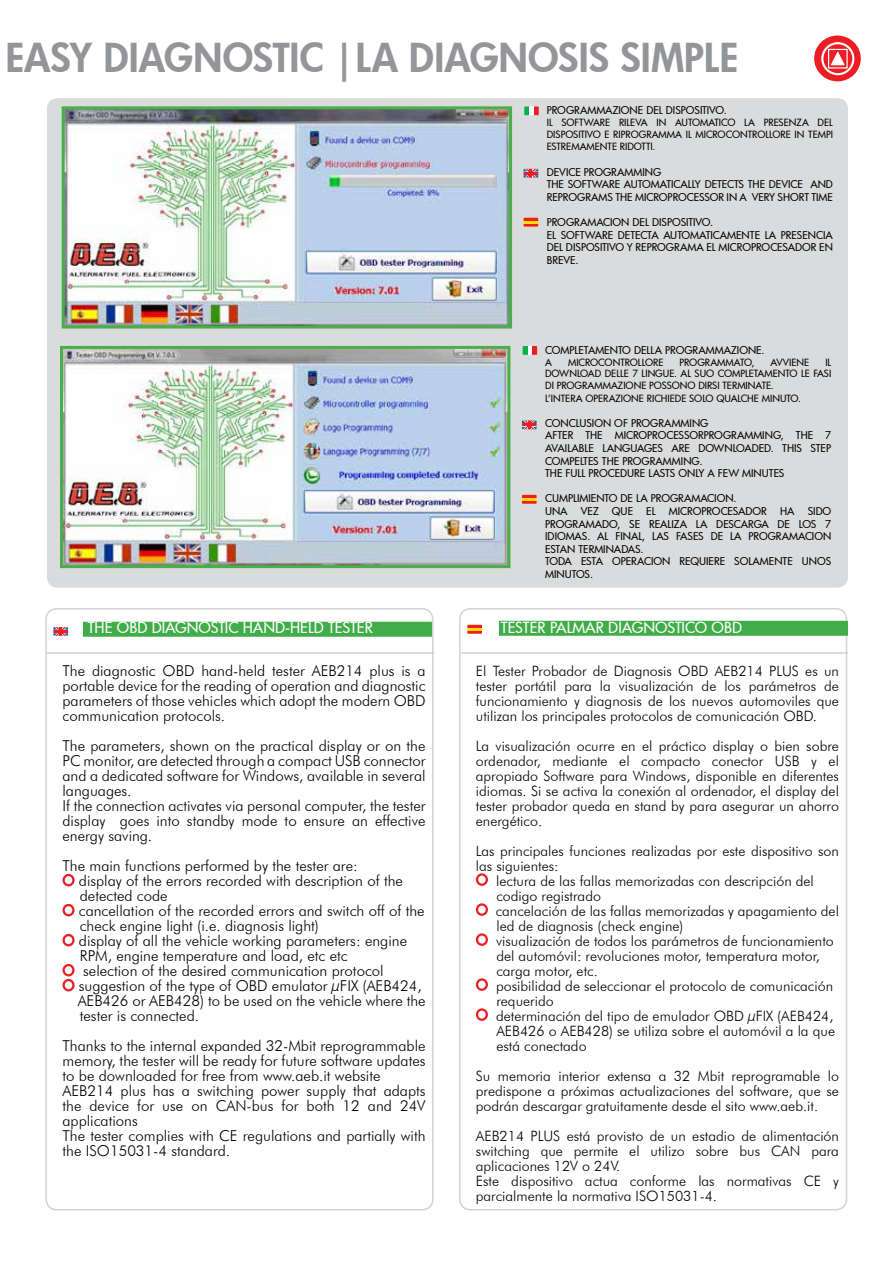
<style>
.page{position:relative;width:893px;height:1263px;background:#fff}
.page>*{position:absolute;margin:0;border:0;box-sizing:border-box;transform-origin:0 0}
.t1{font:800 39px "Futura";color:#939598}
.t2{font:300 15px/15px "Futura BT";color:#000}
.t3{font:500 15px "Futura";color:#fff}
.t4{font:300 14.25px/15px "Futura BT";color:#000;text-align:justify}
.t5{font:500 10.5px/12.6px "Futura";color:#000}
.t6{font:500 9.75px/12px "Futura";color:#000;text-align:justify}
</style>
<div class="page">
<div style="left:459px;top:608px;width:388px;height:602px;border:2px solid #d1d3d4;border-radius:11px"></div>
<div style="left:499px;top:621px;width:349px;height:15px;background:#41ad49"></div>
<div style="left:83px;top:622px;width:349px;height:15px;background:#41ad49"></div>
<div style="left:45px;top:608px;width:389px;height:602px;border:2px solid #d1d3d4;border-radius:11px"></div>
<svg style="left:53px;top:627px;width:15px;height:9px"></svg>
<hr style="left:47px;top:652px;width:387px;height:2px;background:#d1d3d4">
<svg style="left:467px;top:625px;width:15px;height:9px"></svg>
<svg style="left:467px;top:625px;width:15px;height:2px"></svg>
<hr style="left:467px;top:631px;width:15px;height:3px;background:#ed1d24">
<svg style="left:814px;top:36px;width:47px;height:45px"></svg>
<div style="left:828px;top:49px;width:20px;height:20px;border:1px solid #fff"></div>
<div style="left:821px;top:42px;width:33px;height:33px;border:2px solid #fff;border-radius:50%"></div>
<svg style="left:830px;top:50px;width:16px;height:16px"></svg>
<div style="left:63px;top:874px;width:12px;height:12px;border:2px solid #ed1d24;border-radius:50%"></div>
<div style="left:63px;top:904px;width:12px;height:12px;border:2px solid #ed1d24;border-radius:50%"></div>
<div style="left:63px;top:934px;width:12px;height:12px;border:2px solid #ed1d24;border-radius:50%"></div>
<div style="left:63px;top:964px;width:12px;height:12px;border:2px solid #ed1d24;border-radius:50%"></div>
<div style="left:63px;top:979px;width:12px;height:12px;border:2px solid #ed1d24;border-radius:50%"></div>
<div style="left:476px;top:873px;width:12px;height:13px;border:2px solid #ed1d24;border-radius:50%"></div>
<div style="left:476px;top:903px;width:12px;height:13px;border:2px solid #ed1d24;border-radius:50%"></div>
<div style="left:476px;top:933px;width:12px;height:13px;border:2px solid #ed1d24;border-radius:50%"></div>
<div style="left:476px;top:978px;width:12px;height:13px;border:2px solid #ed1d24;border-radius:50%"></div>
<div style="left:476px;top:1008px;width:12px;height:13px;border:2px solid #ed1d24;border-radius:50%"></div>
<hr style="left:461px;top:652px;width:387px;height:2px;background:#d1d3d4">
<div style="left:47px;top:98px;width:801px;height:490px;background:#dadbdc;border-radius:11px"></div>
<img style="left:66px;top:110px;width:442px;height:214px">
<div style="left:62px;top:106px;width:450px;height:222px;border:3px solid #49af48"></div>
<div style="left:524px;top:106px;width:15px;height:9px;background:#fff"></div>
<div style="left:524px;top:106px;width:5px;height:9px;background:#0db14b"></div>
<div style="left:534px;top:106px;width:5px;height:9px;background:#ed1d24"></div>
<svg style="left:524px;top:169px;width:14px;height:9px"></svg>
<svg style="left:524px;top:218px;width:14px;height:9px"></svg>
<svg style="left:524px;top:218px;width:14px;height:2px"></svg>
<hr style="left:524px;top:224px;width:14px;height:3px;background:#ed1d24">
<img style="left:64px;top:350px;width:442px;height:214px">
<div style="left:60px;top:346px;width:450px;height:222px;border:3px solid #49af48"></div>
<svg style="left:523px;top:346px;width:14px;height:9px"></svg>
<svg style="left:523px;top:346px;width:4px;height:9px"></svg>
<div style="left:532px;top:346px;width:5px;height:9px;background:#ed1d24"></div>
<svg style="left:522px;top:420px;width:15px;height:9px"></svg>
<svg style="left:522px;top:495px;width:15px;height:9px"></svg>
<svg style="left:522px;top:495px;width:15px;height:2px"></svg>
<hr style="left:522px;top:501px;width:15px;height:3px;background:#ed1d24">
<h1 class="t1" style="left:6px;top:31px;width:734px">EASY DIAGNOSTIC |LA DIAGNOSIS SIMPLE</h1>
<p class="t5" style="left:547px;top:104px;width:181px">PROGRAMMAZIONE DEL DISPOSITIVO.</p>
<p class="t6" style="left:547px;top:116px;width:288px">IL SOFTWARE RILEVA IN AUTOMATICO LA PRESENZA DEL DISPOSITIVO E RIPROGRAMMA IL MICROCONTROLLORE IN TEMPI ESTREMAMENTE RIDOTTI.</p>
<p class="t5" style="left:547px;top:165px;width:288px">DEVICE PROGRAMMING<br>THE SOFTWARE AUTOMATICALLY DETECTS THE DEVICE AND<br>REPROGRAMS THE MICROPROCESSOR IN A VERY SHORT TIME</p>
<p class="t5" style="left:547px;top:216px;width:288px">PROGRAMACION DEL DISPOSITIVO.<br>EL SOFTWARE DETECTA AUTOMATICAMENTE LA PRESENCIA DEL DISPOSITIVO Y REPROGRAMA EL MICROPROCESADOR EN BREVE.</p>
<p class="t5" style="left:545px;top:343px;width:221px">COMPLETAMENTO DELLA PROGRAMMAZIONE.</p>
<p class="t6" style="left:545px;top:356px;width:8px">A</p>
<p class="t6" style="left:568px;top:356px;width:97px">MICROCONTROLLORE</p>
<p class="t6" style="left:679px;top:356px;width:77px">PROGRAMMATO,</p>
<p class="t6" style="left:771px;top:356px;width:40px">AVVIENE</p>
<p class="t6" style="left:545px;top:356px;width:288px;text-align:left;text-indent:280px">IL DOWNLOAD DELLE 7 LINGUE. AL SUO COMPLETAMENTO LE FASI DI PROGRAMMAZIONE POSSONO DIRSI TERMINATE.<br>L’INTERA OPERAZIONE RICHIEDE SOLO QUALCHE MINUTO.</p>
<p class="t5" style="left:545px;top:416px;width:288px">CONCLUSION OF PROGRAMMING<br>AFTER THE MICROPROCESSORPROGRAMMING, THE 7<br>AVAILABLE LANGUAGES ARE DOWNLOADED. THIS STEP COMPELTES THE PROGRAMMING.<br>THE FULL PROCEDURE LASTS ONLY A FEW MINUTES</p>
<p class="t5" style="left:545px;top:492px;width:193px">CUMPLIMIENTO DE LA PROGRAMACION.<br>UNA</p>
<p class="t5" style="left:581px;top:505px;width:19px">VEZ</p>
<p class="t5" style="left:612px;top:505px;width:23px">QUE</p>
<p class="t5" style="left:646px;top:505px;width:11px">EL</p>
<p class="t5" style="left:669px;top:505px;width:99px">MICROPROCESADOR</p>
<p class="t5" style="left:780px;top:505px;width:16px">HA</p>
<p class="t5" style="left:545px;top:505px;width:288px;text-indent:263px">SIDO<br>PROGRAMADO, SE REALIZA LA DESCARGA DE LOS 7<br>IDIOMAS. AL FINAL, LAS FASES DE LA PROGRAMACION<br>ESTAN TERMINADAS.<br>TODA ESTA OPERACION REQUIERE SOLAMENTE UNOS<br>MINUTOS.</p>
<p class="t3" style="left:88px;top:617px;width:286px">THE OBD DIAGNOSTIC HAND-HELD TESTER</p>
<p class="t3" style="left:501px;top:617px;width:243px">TESTER PALMAR DIAGNOSTICO OBD</p>
<p class="t2" style="left:63px;top:663px;width:365px;text-align:justify">The diagnostic OBD hand-held tester AEB214 plus is a portable device for the reading of operation and diagnostic parameters of those vehicles which adopt the modern OBD communication protocols.</p>
<p class="t2" style="left:63px;top:738px;width:365px">The parameters, shown on the practical display or on the PC monitor, are detected through a compact USB connector and a dedicated software for Windows, available in several languages.<br>If the connection activates via personal computer, the tester display goes into standby mode to ensure an effective energy saving.</p>
<p class="t2" style="left:63px;top:858px;width:297px">The main functions performed by the tester are:</p>
<p class="t2" style="left:79px;top:873px;width:326px">display of the errors recorded with description of the</p>
<p class="t2" style="left:80px;top:888px;width:89px">detected code</p>
<p class="t2" style="left:79px;top:903px;width:347px">cancellation of the recorded errors and switch off of the</p>
<p class="t2" style="left:80px;top:918px;width:241px">check engine light (i.e. diagnosis light)</p>
<p class="t2" style="left:79px;top:933px;width:330px">display of all the vehicle working parameters: engine</p>
<p class="t2" style="left:80px;top:948px;width:269px">RPM, engine temperature and load, etc etc</p>
<p class="t2" style="left:83px;top:963px;width:302px">selection of the desired communication protocol</p>
<p class="t2" style="left:79px;top:978px;width:344px">suggestion of the type of OBD emulator μFIX (AEB424,</p>
<p class="t2" style="left:78px;top:993px;width:349px">AEB426 or AEB428) to be used on the vehicle where the</p>
<p class="t2" style="left:80px;top:1008px;width:121px">tester is connected.</p>
<p class="t2" style="left:63px;top:1038px;width:365px">Thanks to the internal expanded 32-Mbit reprogrammable memory, the tester will be ready for future software updates to be downloaded for free from www.aeb.it website AEB214 plus has a switching power supply that adapts the device for use on CAN-bus for both 12 and 24V applications<br>The tester complies with CE regulations and partially with the ISO15031-4 standard.</p>
<p class="t4" style="left:476px;top:663px;width:365px">El Tester Probador de Diagnosis OBD AEB214 PLUS es un tester portátil para la visualización de los parámetros de funcionamiento y diagnosis de los nuevos automoviles que utilizan los principales protocolos de comunicación OBD.</p>
<p class="t4" style="left:476px;top:738px;width:365px">La visualización ocurre en el práctico display o bien sobre ordenador, mediante el compacto conector USB y el apropiado Software para Windows, disponible en diferentes idiomas. Si se activa la conexión al ordenador, el display del tester probador queda en stand by para asegurar un ahorro energético.</p>
<p class="t4" style="left:476px;top:843px;width:365px">Las principales funciones realizadas por este dispositivo son</p>
<p class="t4" style="left:476px;top:858px;width:84px">las siguientes:</p>
<p class="t4" style="left:496px;top:873px;width:319px">lectura de las fallas memorizadas con descripción del</p>
<p class="t4" style="left:496px;top:888px;width:106px">codigo registrado</p>
<p class="t4" style="left:496px;top:903px;width:345px">cancelación de las fallas memorizadas y apagamiento del</p>
<p class="t4" style="left:496px;top:918px;width:189px">led de diagnosis (check engine)</p>
<p class="t4" style="left:496px;top:933px;width:339px">visualización de todos los parámetros de funcionamiento</p>
<p class="t4" style="left:496px;top:948px;width:325px">del automóvil: revoluciones motor, temperatura motor,</p>
<p class="t4" style="left:496px;top:963px;width:103px">carga motor, etc.</p>
<p class="t4" style="left:496px;top:978px;width:338px">posibilidad de seleccionar el protocolo de comunicación</p>
<p class="t4" style="left:496px;top:993px;width:59px">requerido</p>
<p class="t4" style="left:496px;top:1008px;width:339px">determinación del tipo de emulador OBD μFIX (AEB424,</p>
<p class="t4" style="left:496px;top:1023px;width:340px">AEB426 o AEB428) se utiliza sobre el automóvil a la que</p>
<p class="t4" style="left:496px;top:1038px;width:92px">está conectado</p>
<p class="t4" style="left:476px;top:1068px;width:365px">Su memoria interior extensa a 32 Mbit reprogramable lo predispone a próximas actualizaciones del software, que se podrán descargar gratuitamente desde el sito www.aeb.it.</p>
<p class="t4" style="left:476px;top:1128px;width:365px;text-align:left">AEB214 PLUS está provisto de un estadio de alimentación switching que permite el utilizo sobre bus CAN para aplicaciones 12V o 24V.<br>Este dispositivo actua conforme las normativas CE y parcialmente la normativa ISO15031-4.</p>
</div>
